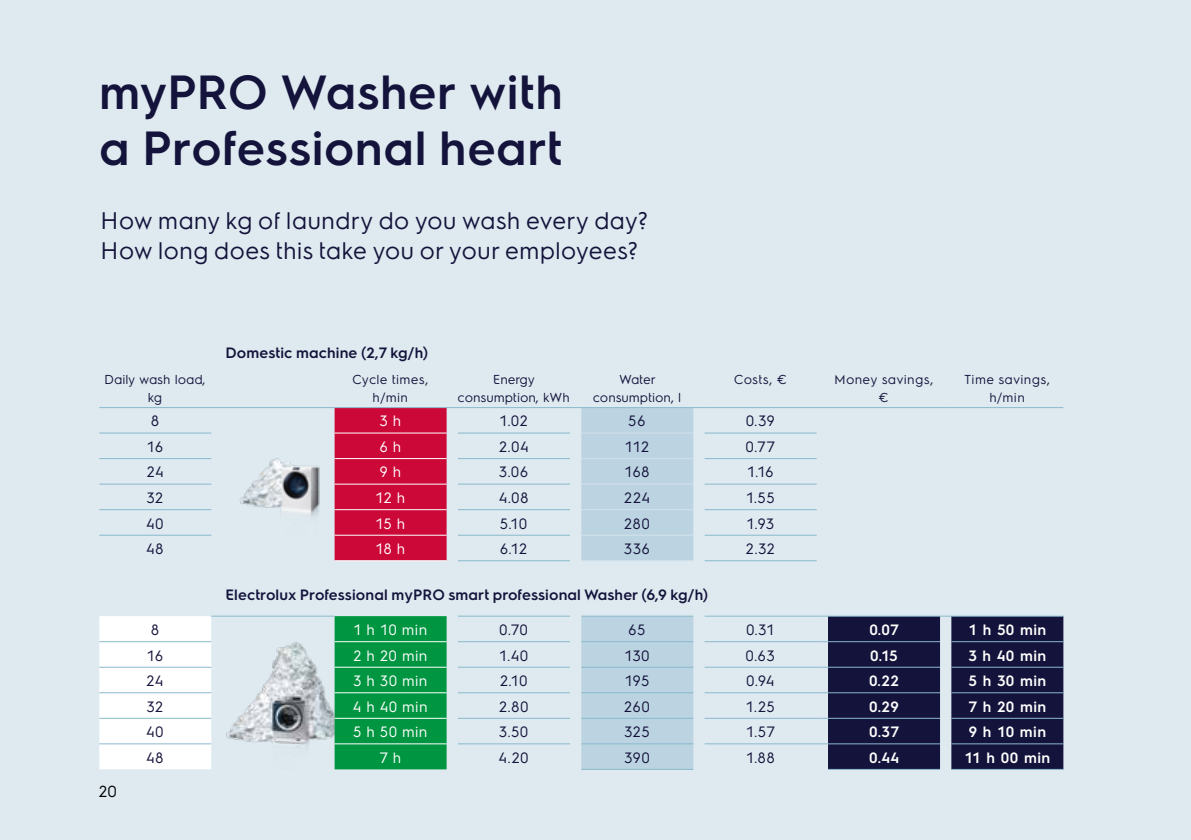
<style>
.page{position:relative;width:1191px;height:840px;background:#fff}
.page>*{position:absolute;margin:0;border:0;box-sizing:border-box;transform-origin:0 0}
.t1{font:600 48px/56px "Electrolux Sans";letter-spacing:.01em;color:#14133b}
.t2{font:24px/30px "Electrolux Sans";letter-spacing:.01em;color:#14133b}
.t3{font:16px "Electrolux Sans";color:#000}
.t4{font:15px "Electrolux Sans";letter-spacing:.015em;color:#14133b}
.t5{font:600 15px "Electrolux Sans";letter-spacing:.005em;color:#14133b}
.t6{font:600 15px "Electrolux Sans";letter-spacing:.025em;color:#fff}
.t7{font:15px "Electrolux Sans";letter-spacing:.03em;color:#fff}
.t8{font:13px/17px "Electrolux Sans";color:#14133b;text-align:center}
.t9{font:13px/17px "Electrolux Sans";letter-spacing:.03em;color:#14133b;text-align:center}
</style>
<div class="page">
<div style="left:0;top:0;width:1191px;height:839px;background:#deeaf0"></div>
<img style="left:240px;top:458px;width:80px;height:59px">
<img style="left:226px;top:641px;width:97px;height:106px">
<svg style="left:581px;top:408px;width:112px;height:360px;fill:#bcd4e1"></svg>
<div style="left:99px;top:616px;width:112px;height:153px;background:#fff"></div>
<hr style="left:99px;top:432px;width:112px;height:1px;background:#89b9cd">
<hr style="left:99px;top:458px;width:112px;height:1px;background:#89b9cd">
<hr style="left:99px;top:483px;width:112px;height:1px;background:#89b9cd">
<hr style="left:99px;top:509px;width:112px;height:1px;background:#89b9cd">
<hr style="left:99px;top:534px;width:112px;height:1px;background:#89b9cd">
<hr style="left:334px;top:560px;width:112px;height:1px;background:#fff">
<hr style="left:581px;top:432px;width:112px;height:1px;background:#d3e2eb">
<hr style="left:581px;top:458px;width:112px;height:1px;background:#d3e2eb">
<hr style="left:581px;top:483px;width:112px;height:1px;background:#d3e2eb">
<hr style="left:581px;top:509px;width:112px;height:1px;background:#d3e2eb">
<hr style="left:581px;top:534px;width:112px;height:1px;background:#d3e2eb">
<hr style="left:581px;top:560px;width:112px;height:1px;background:#d3e2eb">
<hr style="left:458px;top:432px;width:112px;height:1px;background:#89b9cd">
<hr style="left:458px;top:458px;width:112px;height:1px;background:#89b9cd">
<hr style="left:458px;top:483px;width:112px;height:1px;background:#89b9cd">
<hr style="left:458px;top:509px;width:112px;height:1px;background:#89b9cd">
<hr style="left:458px;top:534px;width:112px;height:1px;background:#89b9cd">
<hr style="left:458px;top:560px;width:112px;height:1px;background:#89b9cd">
<hr style="left:704px;top:432px;width:112px;height:1px;background:#89b9cd">
<hr style="left:704px;top:458px;width:112px;height:1px;background:#89b9cd">
<hr style="left:704px;top:483px;width:112px;height:1px;background:#89b9cd">
<hr style="left:704px;top:509px;width:112px;height:1px;background:#89b9cd">
<hr style="left:704px;top:534px;width:112px;height:1px;background:#89b9cd">
<hr style="left:704px;top:560px;width:112px;height:1px;background:#89b9cd">
<hr style="left:99px;top:407px;width:112px;height:1px;background:#89b9cd">
<hr style="left:211px;top:407px;width:112px;height:1px;background:#89b9cd">
<svg style="left:323px;top:407px;width:135px;height:153px"></svg>
<hr style="left:458px;top:407px;width:112px;height:1px;background:#89b9cd">
<hr style="left:581px;top:407px;width:112px;height:1px;background:#89b9cd">
<hr style="left:704px;top:407px;width:112px;height:1px;background:#89b9cd">
<svg style="left:816px;top:407px;width:12px;height:1px"></svg>
<hr style="left:828px;top:407px;width:112px;height:1px;background:#89b9cd">
<hr style="left:951px;top:407px;width:112px;height:1px;background:#89b9cd">
<hr style="left:211px;top:615px;width:112px;height:1px;background:#89b9cd">
<svg style="left:323px;top:615px;width:123px;height:154px;background:#199f54"></svg>
<hr style="left:581px;top:615px;width:112px;height:1px;background:#89b9cd">
<hr style="left:99px;top:641px;width:112px;height:1px;background:#89b9cd">
<hr style="left:581px;top:641px;width:112px;height:1px;background:#89b9cd">
<hr style="left:99px;top:666px;width:112px;height:1px;background:#89b9cd">
<hr style="left:458px;top:666px;width:112px;height:1px;background:#89b9cd">
<hr style="left:581px;top:666px;width:112px;height:1px;background:#89b9cd">
<hr style="left:704px;top:666px;width:112px;height:1px;background:#89b9cd">
<hr style="left:99px;top:692px;width:112px;height:1px;background:#89b9cd">
<hr style="left:458px;top:692px;width:112px;height:1px;background:#89b9cd">
<hr style="left:581px;top:692px;width:112px;height:1px;background:#89b9cd">
<hr style="left:704px;top:692px;width:112px;height:1px;background:#89b9cd">
<hr style="left:99px;top:717px;width:112px;height:1px;background:#89b9cd">
<hr style="left:458px;top:717px;width:112px;height:1px;background:#89b9cd">
<hr style="left:581px;top:717px;width:112px;height:1px;background:#89b9cd">
<hr style="left:704px;top:717px;width:112px;height:1px;background:#89b9cd">
<hr style="left:99px;top:743px;width:112px;height:1px;background:#89b9cd">
<hr style="left:458px;top:743px;width:112px;height:1px;background:#89b9cd">
<hr style="left:581px;top:743px;width:112px;height:1px;background:#89b9cd">
<hr style="left:704px;top:743px;width:112px;height:1px;background:#89b9cd">
<hr style="left:581px;top:768px;width:112px;height:1px;background:#89b9cd">
<hr style="left:458px;top:615px;width:112px;height:1px;background:#89b9cd">
<hr style="left:458px;top:641px;width:112px;height:1px;background:#89b9cd">
<hr style="left:704px;top:615px;width:112px;height:1px;background:#89b9cd">
<hr style="left:704px;top:641px;width:112px;height:1px;background:#89b9cd">
<svg style="left:816px;top:615px;width:247px;height:154px;background:#2b2e52"></svg>
<hr style="left:334px;top:641px;width:112px;height:1px;background:#fff">
<hr style="left:334px;top:666px;width:112px;height:1px;background:#fff">
<hr style="left:334px;top:692px;width:112px;height:1px;background:#fff">
<hr style="left:334px;top:717px;width:112px;height:1px;background:#fff">
<hr style="left:334px;top:743px;width:112px;height:1px;background:#fff">
<h1 class="t1" style="left:99px;top:61px;width:465px">myPRO Washer with a Professional heart</h1>
<h2 class="t2" style="left:101px;top:204px;width:549px">How many kg of laundry do you wash every day?<br>How long does this take you or your employees?</h2>
<p class="t5" style="left:225px;top:342px;width:204px">Domestic machine (2,7 kg/h)</p>
<p class="t8" style="left:105px;top:370px;width:103px">Daily wash load, kg</p>
<p class="t9" style="left:352px;top:370px;width:78px">Cycle times, h/min</p>
<p class="t8" style="left:458px;top:370px;width:113px">Energy consumption, kWh</p>
<p class="t8" style="left:593px;top:370px;width:90px">Water consumption, l</p>
<p class="t8" style="left:734px;top:370px;width:55px">Costs, €</p>
<p class="t9" style="left:834px;top:370px;width:101px">Money savings, €</p>
<p class="t9" style="left:964px;top:370px;width:87px">Time savings, h/min</p>
<p class="t4" style="left:151px;top:410px;width:10px">8</p>
<p class="t7" style="left:380px;top:410px;width:23px">3 h</p>
<p class="t4" style="left:499px;top:410px;width:30px">1.02</p>
<p class="t4" style="left:628px;top:410px;width:19px">56</p>
<p class="t4" style="left:746px;top:410px;width:31px">0.39</p>
<p class="t4" style="left:147px;top:436px;width:18px">16</p>
<p class="t7" style="left:380px;top:436px;width:23px">6 h</p>
<p class="t4" style="left:499px;top:436px;width:31px">2.04</p>
<p class="t4" style="left:625px;top:436px;width:26px">112</p>
<p class="t4" style="left:746px;top:436px;width:31px">0.77</p>
<p class="t4" style="left:147px;top:461px;width:19px">24</p>
<p class="t7" style="left:380px;top:461px;width:23px">9 h</p>
<p class="t4" style="left:499px;top:461px;width:31px">3.06</p>
<p class="t4" style="left:624px;top:461px;width:27px">168</p>
<p class="t4" style="left:747px;top:461px;width:28px">1.16</p>
<p class="t4" style="left:147px;top:487px;width:18px">32</p>
<p class="t7" style="left:375px;top:487px;width:32px">12 h</p>
<p class="t4" style="left:499px;top:487px;width:31px">4.08</p>
<p class="t4" style="left:624px;top:487px;width:28px">224</p>
<p class="t4" style="left:746px;top:487px;width:31px">1.55</p>
<p class="t4" style="left:146px;top:512px;width:19px">40</p>
<p class="t7" style="left:375px;top:512px;width:32px">15 h</p>
<p class="t4" style="left:500px;top:512px;width:29px">5.10</p>
<p class="t4" style="left:624px;top:512px;width:28px">280</p>
<p class="t4" style="left:746px;top:512px;width:30px">1.93</p>
<p class="t4" style="left:147px;top:538px;width:19px">48</p>
<p class="t7" style="left:375px;top:538px;width:32px">18 h</p>
<p class="t4" style="left:500px;top:538px;width:29px">6.12</p>
<p class="t4" style="left:624px;top:538px;width:28px">336</p>
<p class="t4" style="left:746px;top:538px;width:31px">2.32</p>
<p class="t5" style="left:225px;top:583px;width:484px">Electrolux Professional myPRO smart professional Washer (6,9 kg/h)</p>
<p class="t4" style="left:151px;top:618px;width:10px">8</p>
<p class="t7" style="left:353px;top:618px;width:76px">1 h 10 min</p>
<p class="t4" style="left:499px;top:618px;width:30px">0.70</p>
<p class="t4" style="left:628px;top:618px;width:19px">65</p>
<p class="t4" style="left:746px;top:618px;width:30px">0.31</p>
<p class="t6" style="left:869px;top:618px;width:31px">0.07</p>
<p class="t6" style="left:968px;top:618px;width:79px">1 h 50 min</p>
<p class="t4" style="left:147px;top:644px;width:18px">16</p>
<p class="t7" style="left:353px;top:644px;width:76px">2 h 20 min</p>
<p class="t4" style="left:499px;top:644px;width:31px">1.40</p>
<p class="t4" style="left:624px;top:644px;width:27px">130</p>
<p class="t4" style="left:746px;top:644px;width:31px">0.63</p>
<p class="t6" style="left:870px;top:644px;width:29px">0.15</p>
<p class="t6" style="left:968px;top:644px;width:79px">3 h 40 min</p>
<p class="t4" style="left:147px;top:670px;width:19px">24</p>
<p class="t7" style="left:353px;top:670px;width:76px">3 h 30 min</p>
<p class="t4" style="left:500px;top:670px;width:29px">2.10</p>
<p class="t4" style="left:624px;top:670px;width:27px">195</p>
<p class="t4" style="left:746px;top:670px;width:30px">0.94</p>
<p class="t6" style="left:869px;top:670px;width:32px">0.22</p>
<p class="t6" style="left:968px;top:670px;width:79px">5 h 30 min</p>
<p class="t4" style="left:147px;top:695px;width:18px">32</p>
<p class="t7" style="left:353px;top:695px;width:76px">4 h 40 min</p>
<p class="t4" style="left:499px;top:695px;width:31px">2.80</p>
<p class="t4" style="left:624px;top:695px;width:28px">260</p>
<p class="t4" style="left:746px;top:695px;width:31px">1.25</p>
<p class="t6" style="left:869px;top:695px;width:31px">0.29</p>
<p class="t6" style="left:968px;top:695px;width:79px">7 h 20 min</p>
<p class="t4" style="left:146px;top:721px;width:19px">40</p>
<p class="t7" style="left:353px;top:721px;width:76px">5 h 50 min</p>
<p class="t4" style="left:499px;top:721px;width:31px">3.50</p>
<p class="t4" style="left:624px;top:721px;width:27px">325</p>
<p class="t4" style="left:746px;top:721px;width:31px">1.57</p>
<p class="t6" style="left:869px;top:721px;width:31px">0.37</p>
<p class="t6" style="left:968px;top:721px;width:79px">9 h 10 min</p>
<p class="t4" style="left:147px;top:746px;width:19px">48</p>
<p class="t7" style="left:380px;top:746px;width:23px">7 h</p>
<p class="t4" style="left:499px;top:746px;width:32px">4.20</p>
<p class="t4" style="left:624px;top:746px;width:27px">390</p>
<p class="t4" style="left:746px;top:746px;width:31px">1.88</p>
<p class="t6" style="left:869px;top:746px;width:31px">0.44</p>
<p class="t6" style="left:964px;top:746px;width:87px">11 h 00 min</p>
<p class="t3" style="left:99px;top:779px;width:20px">20</p>
</div>
